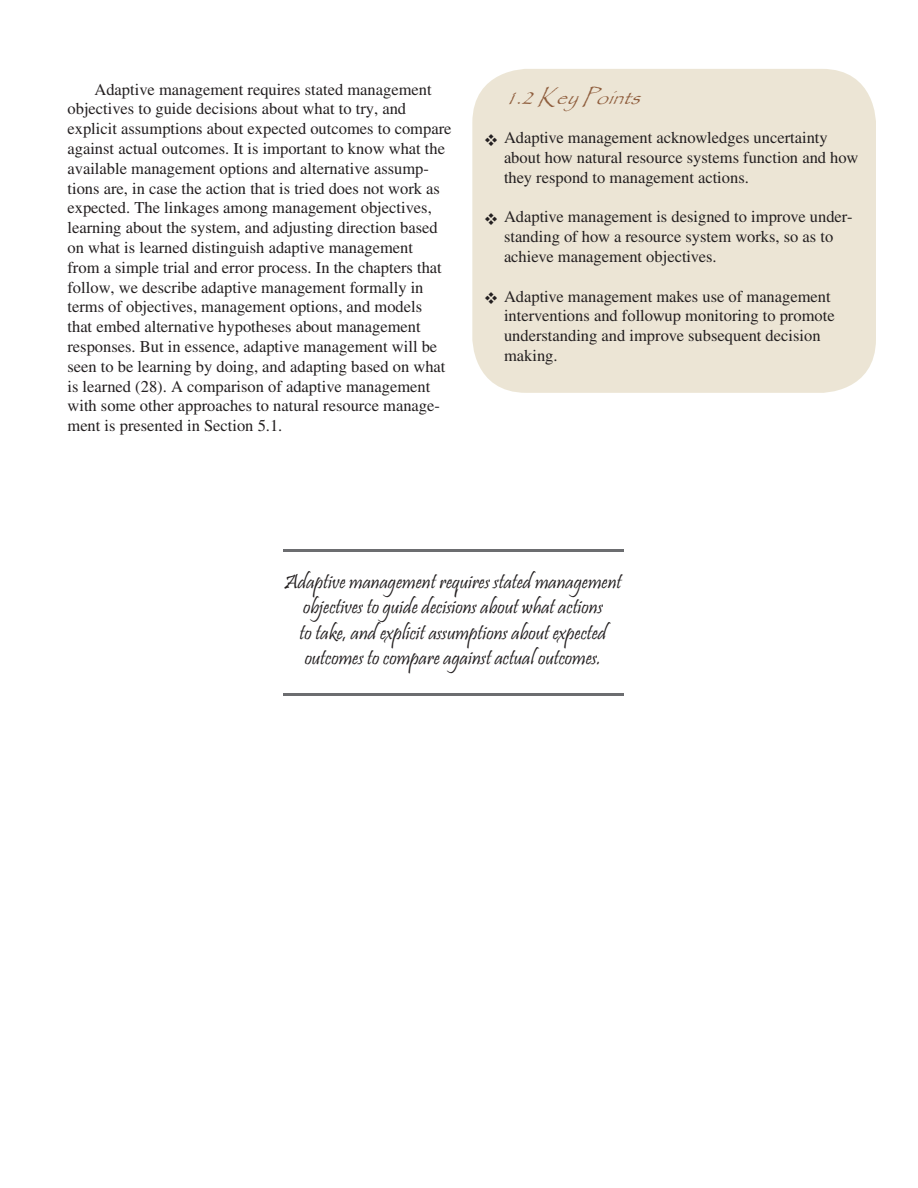
<style>
.page{position:relative;width:918px;height:1188px;background:#fff}
.page>*{position:absolute;margin:0;border:0;box-sizing:border-box;transform-origin:0 0}
.tab{font:21px/25.2px "Pristina";color:#231f20;text-align:center}
.body{font:italic 21px "Papyrus";color:#8e5c3b}
.tab-2{font:16.5px/19.8px "Times";color:#231f20}
.body-2{font:16.5px/19.8px "Times";color:#231f20}
</style>
<div class="page">
<div style="left:472px;top:69px;width:404px;height:324px;background:#ece5d5;border-radius:54px"></div>
<hr style="left:284px;top:549px;width:340px;height:3px;background:#6c6d70">
<hr style="left:284px;top:693px;width:340px;height:3px;background:#6c6d70">
<p class="tab-2" style="left:68px;top:79px;width:386px;text-indent:27px">Adaptive management requires stated management objectives to guide decisions about what to try, and explicit assumptions about expected outcomes to compare against actual outcomes. It is important to know what the available management options and alternative assump&shy;tions are, in case the action that is tried does not work as expected. The linkages among management objectives, learning about the system, and adjusting direction based on what is learned distinguish adaptive management<br>from a simple trial and error process. In the chapters that follow, we describe adaptive management formally in terms of objectives, management options, and models<br>that embed alternative hypotheses about management responses. But in essence, adaptive management will be seen to be learning by doing, and adapting based on what is learned (28). A comparison of adaptive management with some other approaches to natural resource manage&shy;ment is presented in Section 5.1.</p>
<p class="body" style="left:504px;top:84px;width:152px">1.2KeyPoints</p>
<p class="body-2" style="left:504px;top:128px;width:356px">Adaptive management acknowledges uncertainty about how natural resource systems function and how they respond to management actions.</p>
<p class="body-2" style="left:504px;top:207px;width:350px">Adaptive management is designed to improve under&shy;standing of how a resource system works, so as to achieve management objectives.</p>
<p class="body-2" style="left:504px;top:286px;width:332px">Adaptive management makes use of management interventions and followup monitoring to promote understanding and improve subsequent decision making.</p>
<p class="tab" style="left:284px;top:571px;width:339px">Adaptive management requires stated management objectives to guide decisions about what actions<br>to take, and explicit assumptions about expected outcomes to compare against actual outcomes.</p>
</div>
